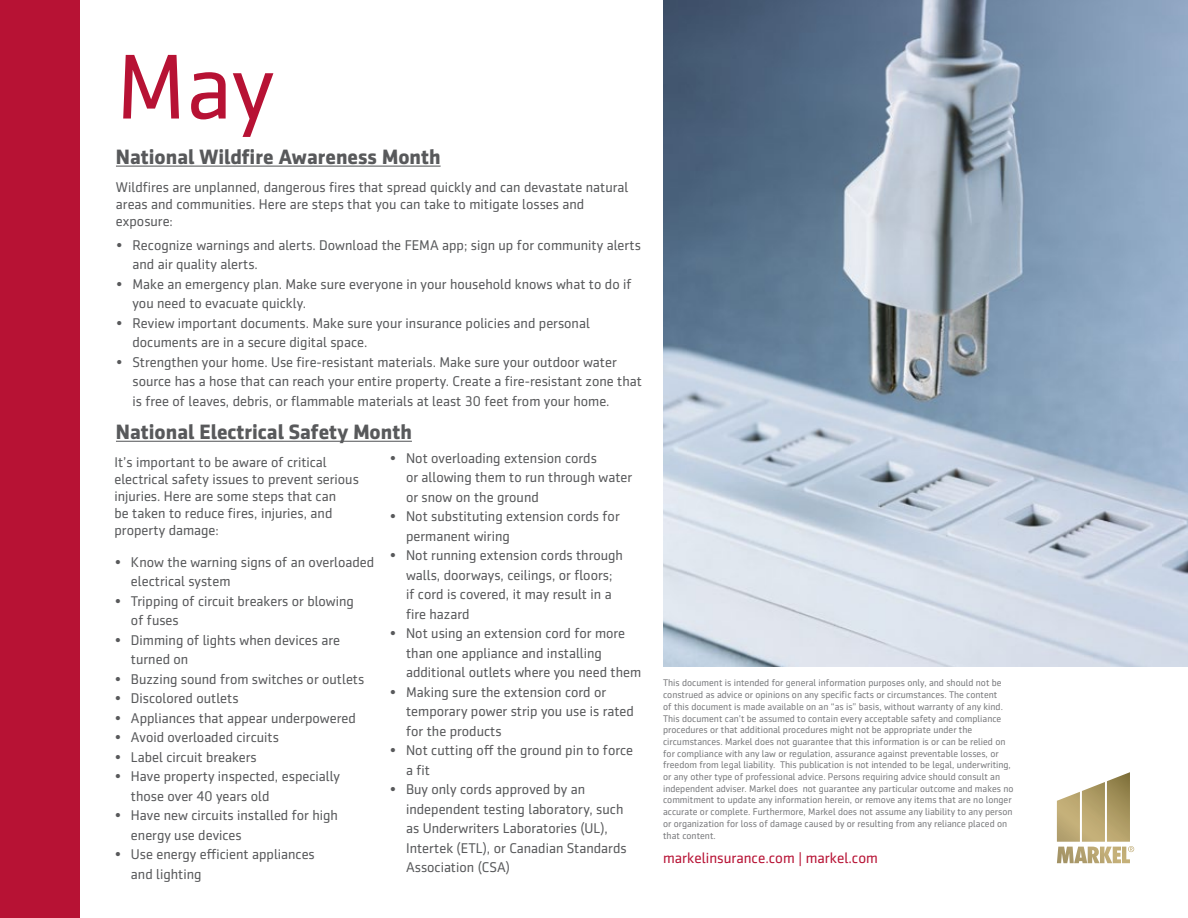
<style>
.page{position:relative;width:1188px;height:918px;background:#fff}
.page>*{position:absolute;margin:0;border:0;box-sizing:border-box;transform-origin:0 0}
.t1{font:93px "Sentico Sans DT";color:#b71234}
.t2{font:700 21px "Sentico Sans DT";color:#58595b}
.t3{font:15px "Sentico Sans DT";color:#b71234}
.t4{font:14.25px/19.5px "Sentico Sans DT";color:#58595b}
.t5{font:9.75px/11.7px "Sentico Sans DT";color:#797a7d}
</style>
<div class="page">
<div style="left:0;top:0;width:80px;height:918px;background:#b71234"></div>
<svg style="left:1057px;top:772px;width:77px;height:91px"></svg>
<img style="left:663px;top:0;width:525px;height:666px">
<hr style="left:116px;top:166px;width:325px;height:1px;background:#58595b">
<hr style="left:116px;top:441px;width:296px;height:1px;background:#58595b">
<h1 class="t1" style="left:116px;top:36px;width:160px">May</h1>
<h2 class="t2" style="left:116px;top:145px;width:326px">National Wildfire Awareness Month</h2>
<p class="t4" style="left:116px;top:178px;width:514px;line-height:17.1px">Wildfires are unplanned, dangerous fires that spread quickly and can devastate natural areas and communities. Here are steps that you can take to mitigate losses and exposure:</p>
<p class="t4" style="left:132px;top:235px;width:510px;text-indent:-17px">• Recognize warnings and alerts. Download the FEMA app; sign up for community alerts and air quality alerts.</p>
<p class="t4" style="left:132px;top:274px;width:501px;text-indent:-17px">• Make an emergency plan. Make sure everyone in your household knows what to do if you need to evacuate quickly.</p>
<p class="t4" style="left:132px;top:313px;width:459px;text-indent:-17px">• Review important documents. Make sure your insurance policies and personal documents are in a secure digital space.</p>
<p class="t4" style="left:132px;top:352px;width:511px;text-indent:-17px">• Strengthen your home. Use fire-resistant materials. Make sure your outdoor water source has a hose that can reach your entire property. Create a fire-resistant zone that is free of leaves, debris, or flammable materials at least 30 feet from your home.</p>
<h2 class="t2" style="left:116px;top:420px;width:297px">National Electrical Safety Month</h2>
<p class="t4" style="left:114px;top:453px;width:246px;line-height:17.1px">It’s important to be aware of critical electrical safety issues to prevent serious injuries. Here are some steps that can<br>be taken to reduce fires, injuries, and property damage:</p>
<p class="t4" style="left:131px;top:552px;width:245px;text-indent:-17px">• Know the warning signs of an overloaded electrical system</p>
<p class="t4" style="left:131px;top:591px;width:224px;text-indent:-17px">• Tripping of circuit breakers or blowing of fuses</p>
<p class="t4" style="left:131px;top:630px;width:211px;text-indent:-17px">• Dimming of lights when devices are turned on</p>
<p class="t4" style="left:114px;top:669px;width:251px">• Buzzing sound from switches or outlets</p>
<p class="t4" style="left:114px;top:689px;width:126px">• Discolored outlets</p>
<p class="t4" style="left:114px;top:708px;width:243px">• Appliances that appear underpowered</p>
<p class="t4" style="left:114px;top:728px;width:166px">• Avoid overloaded circuits</p>
<p class="t4" style="left:114px;top:747px;width:144px">• Label circuit breakers</p>
<p class="t4" style="left:131px;top:767px;width:211px;text-indent:-17px">• Have property inspected, especially those over 40 years old</p>
<p class="t4" style="left:131px;top:806px;width:209px;text-indent:-17px">• Have new circuits installed for high energy use devices</p>
<p class="t4" style="left:131px;top:845px;width:185px;text-indent:-17px">• Use energy efficient appliances and lighting</p>
<p class="t4" style="left:406px;top:448px;width:228px;text-indent:-17px">• Not overloading extension cords<br>or allowing them to run through water or snow on the ground</p>
<p class="t4" style="left:406px;top:507px;width:215px;text-indent:-17px">• Not substituting extension cords for permanent wiring</p>
<p class="t4" style="left:406px;top:546px;width:218px;text-indent:-17px">• Not running extension cords through walls, doorways, ceilings, or floors; if cord is covered, it may result in a fire hazard</p>
<p class="t4" style="left:406px;top:624px;width:237px;text-indent:-17px">• Not using an extension cord for more than one appliance and installing additional outlets where you need them</p>
<p class="t4" style="left:406px;top:682px;width:229px;text-indent:-17px">• Making sure the extension cord or temporary power strip you use is rated for the products</p>
<p class="t4" style="left:406px;top:740px;width:229px;text-indent:-17px">• Not cutting off the ground pin to force a fit</p>
<p class="t4" style="left:406px;top:779px;width:222px;text-indent:-17px">• Buy only cords approved by an independent testing laboratory, such as Underwriters Laboratories (UL),<br>Intertek (ETL), or Canadian Standards<br>Association (CSA)</p>
<p class="t5" style="left:663px;top:677px;width:352px">This document is intended for general information purposes only, and should not be construed as advice or opinions on any specific facts or circumstances. The content<br>of this document is made available on an “as is” basis, without warranty of any kind.<br>This document can’t be assumed to contain every acceptable safety and compliance procedures or that additional procedures might not be appropriate under the circumstances. Markel does not guarantee that this information is or can be relied on for compliance with any law or regulation, assurance against preventable losses, or freedom from legal liability. This publication is not intended to be legal, underwriting, or any other type of professional advice. Persons requiring advice should consult an independent adviser. Markel does not guarantee any particular outcome and makes no commitment to update any information herein, or remove any items that are no longer accurate or complete. Furthermore, Markel does not assume any liability to any person or organization for loss of damage caused by or resulting from any reliance placed on that content.</p>
<p class="t3" style="left:663px;top:849px;width:216px">markelinsurance.com | markel.com</p>
</div>
